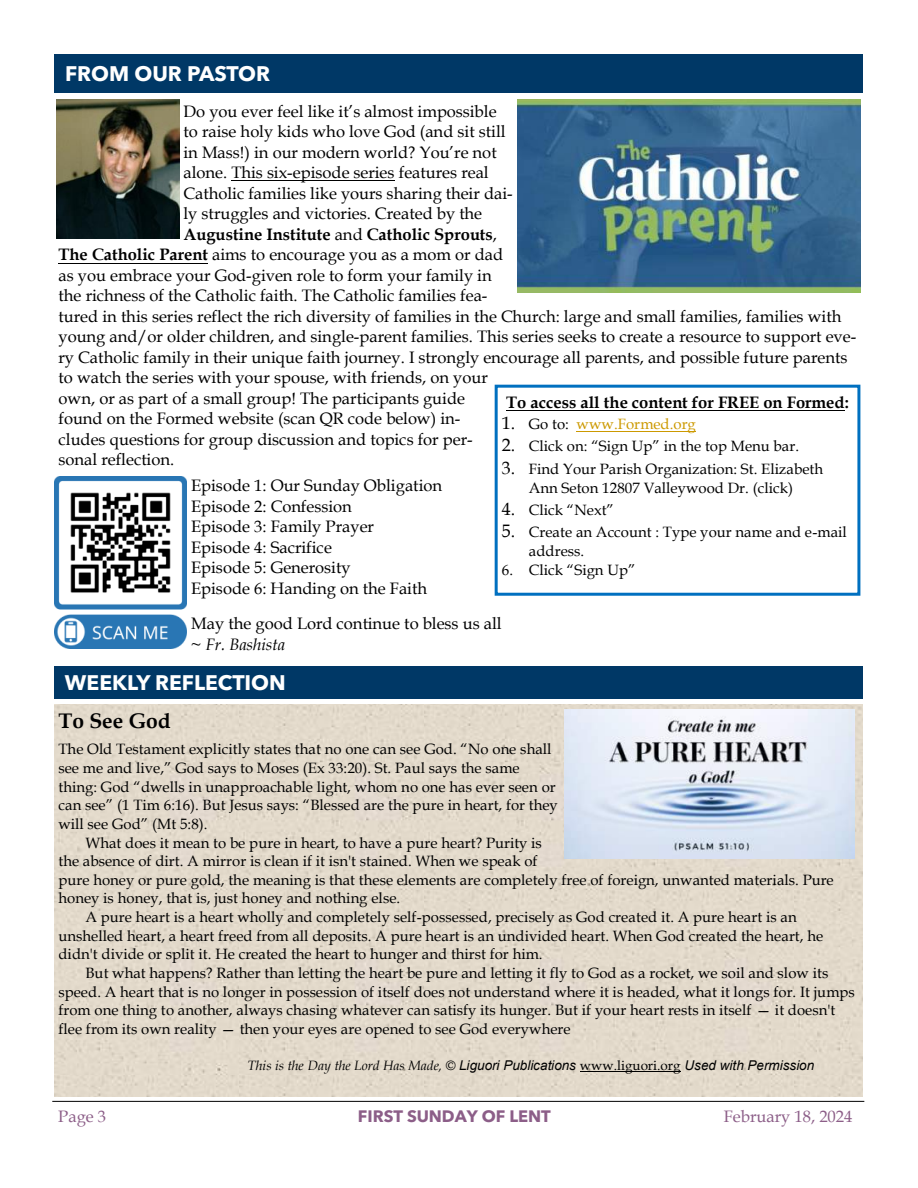
<style>
.page{position:relative;width:918px;height:1188px;background:#fff}
.page>*{position:absolute;margin:0;border:0;box-sizing:border-box;transform-origin:0 0}
.t1{font:700 21px "Avenir Next LT Pro";color:#fff}
.t2{font:700 21px "Book Antiqua";color:#000}
.t3{font:16.65px "Book Antiqua";color:#000}
.t4{font:16.5px/20.5px "Book Antiqua";color:#000}
.t5{font:700 16.5px "Book Antiqua";color:#000}
.t6{font:16.5px "Book Antiqua";color:#8c5e88}
.t7{font:700 16.5px "Avenir Next LT Pro";letter-spacing:-.005em;color:#8c5e88}
.t8{font:italic 16.5px "Book Antiqua";color:#000}
.t9{font:15px/18.6px "Book Antiqua";color:#000}
.t10{font:15px "Book Antiqua";color:#c90}
.t11{font:italic 13.5px "Arial";letter-spacing:.005em;color:#000}
.s1{font-weight:400}
.s2{font-weight:700}
.s3{font-style:normal}
.s4{font-size:18px;color:#000}
.s5{color:#000}
.s6{font-size:18px}
.s7{font-family:"Book Antiqua"}
.s8{font-family:"Book Antiqua";font-style:normal}
</style>
<div class="page">
<hr style="left:52px;top:1101px;width:812px;height:1px;background:#000">
<div style="left:54px;top:54px;width:809px;height:38px;background:#003866"></div>
<div style="left:54px;top:705px;width:809px;height:391px;background:#e3dacb"></div>
<hr style="left:580px;top:1071px;width:101px;height:1px;background:#000">
<hr style="left:231px;top:180px;width:164px;height:1px;background:#000">
<hr style="left:58px;top:263px;width:150px;height:1px;background:#000">
<img style="left:56px;top:100px;width:123px;height:139px">
<div style="left:54px;top:667px;width:809px;height:32px;background:#003866"></div>
<img style="left:518px;top:100px;width:343px;height:193px">
<div style="left:495px;top:385px;width:365px;height:211px;border:3px solid #0070c0"></div>
<hr style="left:506px;top:410px;width:339px;height:1px;background:#000">
<hr style="left:577px;top:431px;width:119px;height:1px;background:#c90">
<img style="left:54px;top:477px;width:133px;height:172px">
<img style="left:564px;top:710px;width:291px;height:148px">
<p class="t1" style="left:65px;top:61px;width:206px">FROM OUR PASTOR</p>
<p class="t3" style="left:183px;top:101px;width:315px">Do you ever feel like it’s almost impossible</p>
<p class="t4" style="left:183px;top:122px;width:324px">to raise holy kids who love God (and sit still</p>
<p class="t4" style="left:183px;top:142px;width:315px">in Mass!) in our modern world? You’re not</p>
<p class="t4" style="left:183px;top:163px;width:307px">alone. This six-episode series features real</p>
<p class="t4" style="left:183px;top:183px;width:331px">Catholic families like yours sharing their dai-</p>
<p class="t4" style="left:183px;top:204px;width:300px">ly struggles and victories. Created by the</p>
<p class="t5" style="left:183px;top:225px;width:315px">Augustine Institute <span class="s1">and</span> Catholic Sprouts<span class="s1">,</span></p>
<p class="t4" style="left:58px;top:245px;width:446px"><span class="s2">The Catholic Parent</span> aims to encourage you as a mom or dad</p>
<p class="t4" style="left:58px;top:265px;width:435px">as you embrace your God-given role to form your family in</p>
<p class="t4" style="left:58px;top:286px;width:430px">the richness of the Catholic faith. The Catholic families fea-</p>
<p class="t4" style="left:58px;top:306px;width:784px">tured in this series reflect the rich diversity of families in the Church: large and small families, families with</p>
<p class="t4" style="left:58px;top:327px;width:799px">young and/or older children, and single-parent families. This series seeks to create a resource to support eve-</p>
<p class="t3" style="left:58px;top:347px;width:791px">ry Catholic family in their unique faith journey. I strongly encourage all parents, and possible future parents</p>
<p class="t4" style="left:58px;top:368px;width:431px">to watch the series with your spouse, with friends, on your own, or as part of a small group! The participants guide found on the Formed website (scan QR code below) in&shy;cludes questions for group discussion and topics for per&shy;sonal reflection.</p>
<p class="t4" style="left:191px;top:476px;width:252px">Episode 1: Our Sunday Obligation</p>
<p class="t4" style="left:191px;top:496px;width:162px">Episode 2: Confession</p>
<p class="t4" style="left:191px;top:517px;width:184px">Episode 3: Family Prayer</p>
<p class="t4" style="left:191px;top:537px;width:142px">Episode 4: Sacrifice</p>
<p class="t4" style="left:191px;top:558px;width:161px">Episode 5: Generosity</p>
<p class="t4" style="left:191px;top:578px;width:237px">Episode 6: Handing on the Faith</p>
<p class="t3" style="left:191px;top:614px;width:312px">May the good Lord continue to bless us all</p>
<p class="t8" style="left:191px;top:635px;width:96px"><span class="s3">~</span> Fr. Bashista</p>
<p class="t1" style="left:65px;top:670px;width:222px">WEEKLY REFLECTION</p>
<p class="t5" style="left:506px;top:392px;width:344px">To access all the content for FREE on Formed:</p>
<p class="t10" style="left:502px;top:415px;width:195px"><span class="s4">1.</span> <span class="s5">Go to:</span> www.Formed.org</p>
<p class="t9" style="left:502px;top:437px;width:299px"><span class="s6">2.</span> Click on: “Sign Up” in the top Menu bar.</p>
<p class="t9" style="left:502px;top:459px;width:323px;line-height:19.5px;text-align:center"><span class="s6">3.</span> Find Your Parish Organization: St. Elizabeth<br>Ann Seton 12807 Valleywood Dr. (click)</p>
<p class="t9" style="left:502px;top:501px;width:114px"><span class="s6">4.</span> Click “Next”</p>
<p class="t9" style="left:529px;top:522px;width:319px;line-height:19.5px;text-indent:-27px"><span class="s6">5.</span> Create an Account : Type your name and e-mail address.</p>
<p class="t9" style="left:502px;top:561px;width:135px">6. Click “Sign Up”</p>
<p class="t2" style="left:58px;top:709px;width:114px">To See God</p>
<p class="t9" style="left:58px;top:740px;width:501px">The Old Testament explicitly states that no one can see God. “No one shall see me and live,” God says to Moses (Ex 33:20). St. Paul says the same thing: God “dwells in unapproachable light, whom no one has ever seen or can see” (1 Tim 6:16). But Jesus says: “Blessed are the pure in heart, for they will see God” (Mt 5:8).</p>
<p class="t9" style="left:58px;top:833px;width:777px;text-indent:27px">What does it mean to be pure in heart, to have a pure heart? Purity is<br>the absence of dirt. A mirror is clean if it isn't stained. When we speak of<br>pure honey or pure gold, the meaning is that these elements are completely free of foreign, unwanted materials. Pure honey is honey, that is, just honey and nothing else.</p>
<p class="t9" style="left:58px;top:908px;width:766px;text-indent:27px">A pure heart is a heart wholly and completely self-possessed, precisely as God created it. A pure heart is an unshelled heart, a heart freed from all deposits. A pure heart is an undivided heart. When God created the heart, he didn't divide or split it. He created the heart to hunger and thirst for him.</p>
<p class="t9" style="left:58px;top:964px;width:798px;text-indent:27px">But what happens? Rather than letting the heart be pure and letting it fly to God as a rocket, we soil and slow its speed. A heart that is no longer in possession of itself does not understand where it is headed, what it longs for. It jumps from one thing to another, always chasing whatever can satisfy its hunger. But if your heart rests in itself — it doesn't flee from its own reality — then your eyes are opened to see God everywhere</p>
<p class="t11" style="left:248px;top:1057px;width:568px"><span class="s7">This is the Day the Lord Has Made, ©</span> Liguori Publications <span class="s8">www.liguori.org</span> Used with Permission</p>
<p class="t6" style="left:58px;top:1107px;width:49px">Page 3</p>
<p class="t7" style="left:358px;top:1106px;width:194px">FIRST SUNDAY OF LENT</p>
<p class="t6" style="left:724px;top:1107px;width:130px">February 18, 2024</p>
</div>
